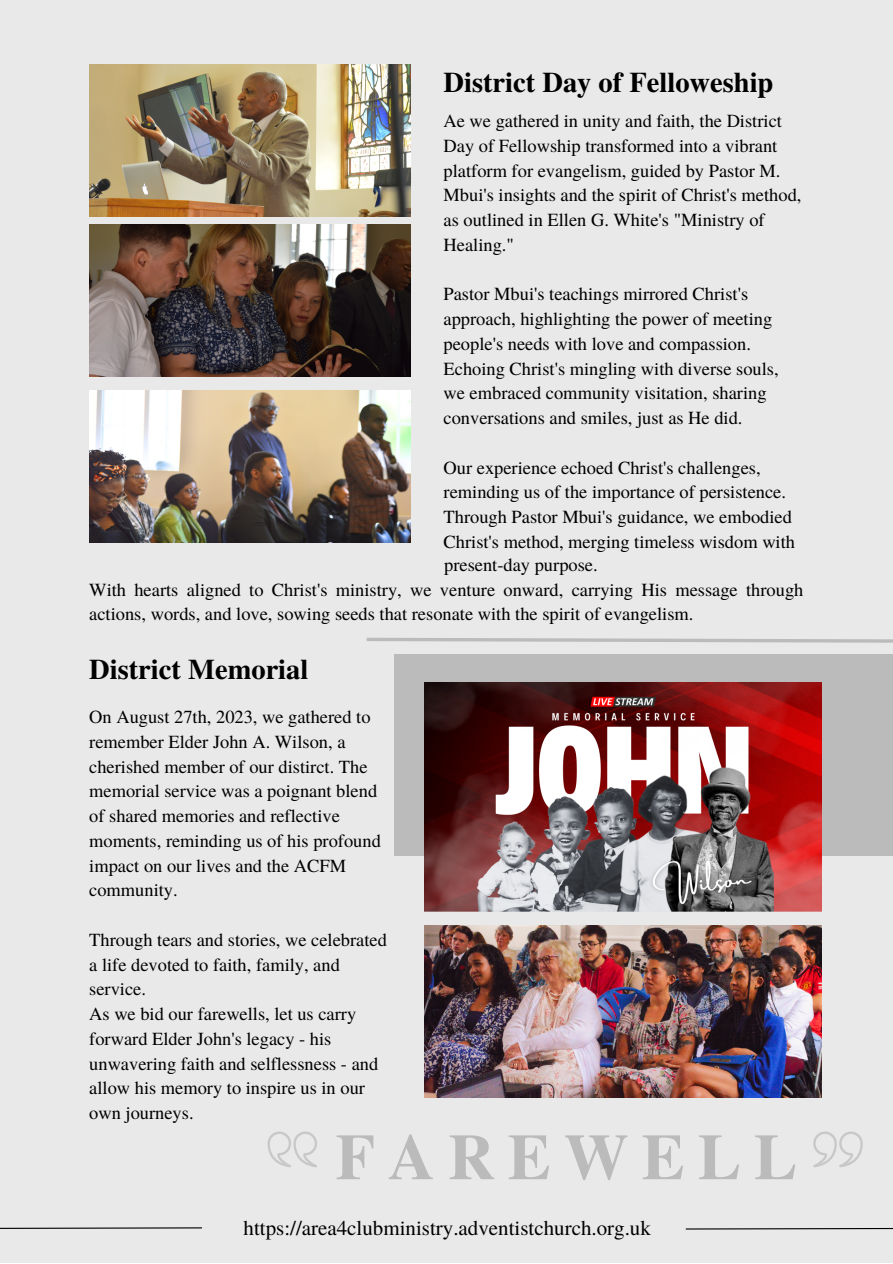
<style>
.page{position:relative;width:893px;height:1264px;background:#fff}
.page>*{position:absolute;margin:0;border:0;box-sizing:border-box;transform-origin:0 0}
.t1{font:700 64.8px "Te X Gyre Termes";letter-spacing:.2em;color:#bbb}
.t2{font:700 28.5px "Te X Gyre Termes";color:#000}
.t3{font:21px "Te X Gyre Termes";color:#000}
.t4{font:18.45px/24.8px "Te X Gyre Termes";color:#000}
</style>
<div class="page">
<div style="left:0;top:0;width:892px;height:1262px;background:#e9e9e9"></div>
<img style="left:89px;top:65px;width:322px;height:151px">
<div style="left:394px;top:654px;width:498px;height:201px;background:#bbb"></div>
<img style="left:424px;top:682px;width:397px;height:229px">
<img style="left:424px;top:925px;width:397px;height:172px">
<svg style="left:366px;top:637px;width:526px;height:6px"></svg>
<img style="left:89px;top:225px;width:322px;height:151px">
<img style="left:89px;top:390px;width:322px;height:152px">
<svg style="left:813px;top:1131px;width:49px;height:36px"></svg>
<svg style="left:267px;top:1131px;width:50px;height:36px"></svg>
<svg style="left:0;top:1227px;width:202px;height:2px"></svg>
<svg style="left:685px;top:1227px;width:207px;height:3px"></svg>
<p class="t2" style="left:443px;top:60px;width:331px">District Day of Felloweship</p>
<p class="t4" style="left:443px;top:108px;width:359px">Ae we gathered in unity and faith, the District Day of Fellowship transformed into a vibrant platform for evangelism, guided by Pastor M.<br>Mbui's insights and the spirit of Christ's method, as outlined in Ellen G. White's "Ministry of Healing."</p>
<p class="t4" style="left:443px;top:281px;width:336px">Pastor Mbui's teachings mirrored Christ's approach, highlighting the power of meeting people's needs with love and compassion.<br>Echoing Christ's mingling with diverse souls, we embraced community visitation, sharing conversations and smiles, just as He did.</p>
<p class="t4" style="left:443px;top:454px;width:353px">Our experience echoed Christ's challenges, reminding us of the importance of persistence.<br>Through Pastor Mbui's guidance, we embodied Christ's method, merging timeless wisdom with</p>
<p class="t4" style="left:444px;top:551px;width:155px">present-day purpose.</p>
<p class="t4" style="left:89px;top:576px;width:715px">With hearts aligned to Christ's ministry, we venture onward, carrying His message through actions, words, and love, sowing seeds that resonate with the spirit of evangelism.</p>
<p class="t2" style="left:89px;top:647px;width:220px">District Memorial</p>
<p class="t4" style="left:89px;top:703px;width:293px">On August 27th, 2023, we gathered to remember Elder John A. Wilson, a cherished member of our distirct. The memorial service was a poignant blend of shared memories and reflective moments, reminding us of his profound impact on our lives and the ACFM community.</p>
<p class="t4" style="left:89px;top:926px;width:299px">Through tears and stories, we celebrated a life devoted to faith, family, and service.</p>
<p class="t4" style="left:89px;top:1000px;width:290px">As we bid our farewells, let us carry forward Elder John's legacy - his unwavering faith and selflessness - and allow his memory to inspire us in our own journeys.</p>
<p class="t1" style="left:335px;top:1106px;width:463px">FAREWELL</p>
<p class="t3" style="left:243px;top:1212px;width:409px">https://area4clubministry.adventistchurch.org.uk</p>
</div>
